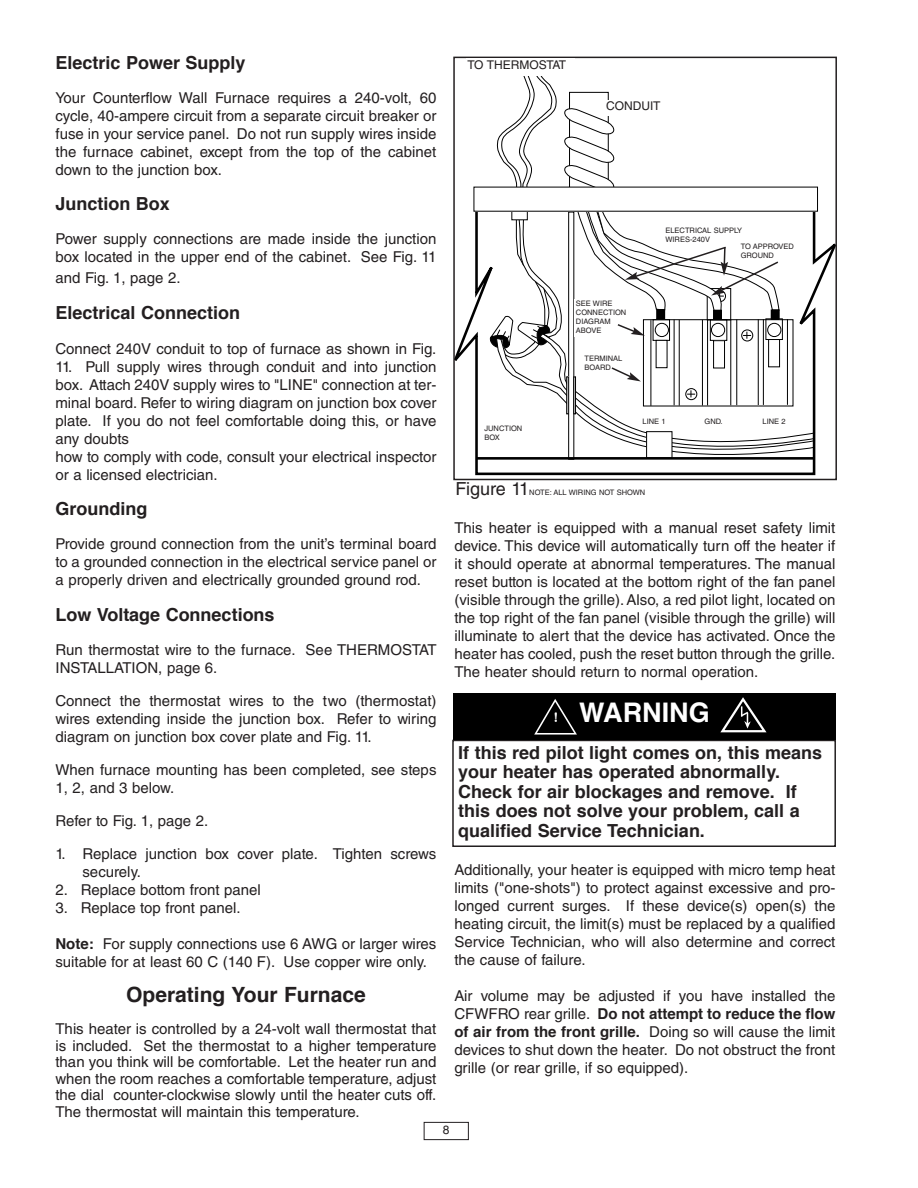
<style>
.page{position:relative;width:918px;height:1188px;background:#fff}
.page>*{position:absolute;margin:0;border:0;box-sizing:border-box;transform-origin:0 0}
.t1{font:700 27px "Helvetica";color:#fff}
.t2{font:700 21px "Helvetica";color:#231f20}
.t3{font:700 18px/19.5px "Helvetica";color:#231f20}
.t4{font:18px "Helvetica LT Std";letter-spacing:-.01em;color:#231f20}
.t5{font:15px/18px "Helvetica LT Std";color:#231f20}
.t6{font:700 15px/18.1px "Helvetica";color:#231f20}
.t7{font:12px "Helvetica LT Std";color:#231f20}
.t8{font:7.5px/9px "Helvetica LT Std";color:#231f20}
.s1{font-family:"Helvetica";font-weight:700}
.s2{font-family:"Bookman Old Style";font-size:13.8px}
.s3{font-family:"Helvetica LT Std";font-weight:400}
</style>
<div class="page">
<div style="left:569px;top:92px;width:40px;height:97px;border:1px solid #000"></div>
<svg style="left:496px;top:76px;width:61px;height:111px"></svg>
<svg style="left:456px;top:188px;width:378px;height:288px"></svg>
<hr style="left:477px;top:457px;width:336px;height:3px;background:#000">
<svg style="left:564px;top:107px;width:51px;height:80px"></svg>
<div style="left:474px;top:187px;width:344px;height:24px;background:#fff"></div>
<div style="left:453px;top:57px;width:384px;height:423px;border:2px solid #231f20"></div>
<div style="left:466px;top:58px;width:108px;height:18px;background:#fff"></div>
<div style="left:605px;top:100px;width:61px;height:16px;background:#fff"></div>
<svg style="left:488px;top:210px;width:327px;height:252px"></svg>
<div style="left:483px;top:424px;width:50px;height:26px;background:#fff"></div>
<div style="left:424px;top:1122px;width:45px;height:18px;border:1px solid #231f20"></div>
<div style="left:452px;top:740px;width:384px;height:107px;border:2px solid #231f20"></div>
<div style="left:453px;top:694px;width:383px;height:46px;background:#000"></div>
<svg style="left:720px;top:697px;width:47px;height:35px"></svg>
<svg style="left:534px;top:699px;width:43px;height:36px"></svg>
<p class="t3" style="left:56px;top:54px;width:192px">Electric Power Supply</p>
<p class="t5" style="left:55px;top:90px;width:383px;text-align:justify">Your Counterflow Wall Furnace requires a 240-volt, 60 cycle, 40-ampere circuit from a separate circuit breaker or fuse in your service panel. Do not run supply wires inside the furnace cabinet, except from the top of the cabinet down to the junction box.</p>
<p class="t3" style="left:56px;top:196px;width:116px">Junction Box</p>
<p class="t5" style="left:56px;top:232px;width:383px">Power supply connections are made inside the junction box located in the upper end of the cabinet. See Fig. 11</p>
<p class="t5" style="left:55px;top:270px;width:127px">and Fig. 1, page 2.</p>
<p class="t3" style="left:56px;top:305px;width:186px">Electrical Connection</p>
<p class="t5" style="left:56px;top:341px;width:383px">Connect 240V conduit to top of furnace as shown in Fig.</p>
<p class="t5" style="left:56px;top:359px;width:383px">11. Pull supply wires through conduit and into junction box. Attach 240V supply wires to "LINE" connection at ter&shy;minal board. Refer to wiring diagram on junction box cover plate. If you do not feel comfortable doing this, or have any doubts<br>how to comply with code, consult your electrical inspector or a licensed electrician.</p>
<p class="t3" style="left:56px;top:500px;width:93px">Grounding</p>
<p class="t5" style="left:56px;top:537px;width:383px;text-align:justify">Provide ground connection from the unit’s terminal board to a grounded connection in the electrical service panel or a properly driven and electrically grounded ground rod.</p>
<p class="t3" style="left:56px;top:606px;width:221px">Low Voltage Connections</p>
<p class="t5" style="left:56px;top:642px;width:383px">Run thermostat wire to the furnace. See THERMOSTAT<br>INSTALLATION, page 6.</p>
<p class="t5" style="left:56px;top:693px;width:383px;text-align:justify">Connect the thermostat wires to the two (thermostat) wires extending inside the junction box. Refer to wiring diagram on junction box cover plate and Fig. 11.</p>
<p class="t5" style="left:56px;top:762px;width:382px">When furnace mounting has been completed, see steps<br>1, 2, and 3 below.</p>
<p class="t5" style="left:55px;top:813px;width:154px">Refer to Fig. 1, page 2.</p>
<p class="t5" style="left:82px;top:846px;width:356px;text-indent:-27px">1. Replace junction box cover plate. Tighten screws securely.</p>
<p class="t5" style="left:55px;top:882px;width:207px">2. Replace bottom front panel</p>
<p class="t5" style="left:55px;top:900px;width:187px">3. Replace top front panel.</p>
<p class="t5" style="left:55px;top:936px;width:383px"><span class="s1">Note:</span> For supply connections use 6 AWG or larger wires suitable for at least 60 C (140 F). Use copper wire only.</p>
<h2 class="t2" style="left:126px;top:986px;width:241px">Operating Your Furnace</h2>
<p class="t5" style="left:55px;top:1022px;width:383px;line-height:16.5px;text-align:justify">This heater is controlled by a 24-volt wall thermostat that is included. Set the thermostat to a higher temperature than you think will be comfortable. Let the heater run and when the room reaches a comfortable temperature, adjust the dial counter-clockwise slowly until the heater cuts off.<br>The thermostat will maintain this temperature.</p>
<p class="t7" style="left:467px;top:60px;width:100px">TO THERMOSTAT</p>
<p class="t7" style="left:606px;top:101px;width:56px">CONDUIT</p>
<p class="t8" style="left:484px;top:424px;width:39px">JUNCTION<br>BOX</p>
<p class="t8" style="left:576px;top:300px;width:52px">SEE WIRE<br>CONNECTION<br>DIAGRAM<br>ABOVE</p>
<p class="t8" style="left:585px;top:355px;width:39px">TERMINAL<br>BOARD</p>
<p class="t8" style="left:665px;top:227px;width:78px">ELECTRICAL SUPPLY<br>WIRES-240V</p>
<p class="t8" style="left:741px;top:243px;width:55px">TO APPROVED<br>GROUND</p>
<p class="t8" style="left:643px;top:418px;width:25px">LINE 1</p>
<p class="t8" style="left:705px;top:418px;width:20px">GND.</p>
<p class="t8" style="left:763px;top:418px;width:25px">LINE 2</p>
<p class="t4" style="left:456px;top:482px;width:75px">Figure 11</p>
<p class="t8" style="left:529px;top:489px;width:118px">NOTE: ALL WIRING NOT SHOWN</p>
<p class="t5" style="left:454px;top:520px;width:383px;text-align:justify">This heater is equipped with a manual reset safety limit device. This device will automatically turn off the heater if it should operate at abnormal temperatures. The manual reset button is located at the bottom right of the fan panel (visible through the grille).Also, a red pilot light, located on the top right of the fan panel (visible through the grille) will illuminate to alert that the device has activated. Once the heater has cooled, push the reset button through the grille.<br>The heater should return to normal operation.</p>
<h1 class="t1" style="left:554px;top:701px;width:158px"><span class="s2">!</span> WARNING</h1>
<p class="t3" style="left:458px;top:744px;width:366px">If this red pilot light comes on, this means your heater has operated abnormally.<br>Check for air blockages and remove. If this does not solve your problem, call a qualified Service Technician.</p>
<p class="t5" style="left:454px;top:862px;width:383px;text-align:justify">Additionally, your heater is equipped with micro temp heat limits ("one-shots") to protect against excessive and pro&shy;longed current surges. If these device(s) open(s) the heating circuit, the limit(s) must be replaced by a qualified Service Technician, who will also determine and correct the cause of failure.</p>
<p class="t5" style="left:454px;top:988px;width:383px">Air volume may be adjusted if you have installed the</p>
<p class="t6" style="left:454px;top:1006px;width:383px"><span class="s3">CFWFRO rear grille.</span> Do not attempt to reduce the flow of air from the front grille. <span class="s3">Doing so will cause the limit</span></p>
<p class="t5" style="left:454px;top:1042px;width:383px">devices to shut down the heater. Do not obstruct the front grille (or rear grille, if so equipped).</p>
<p class="t7" style="left:443px;top:1126px;width:8px">8</p>
</div>
